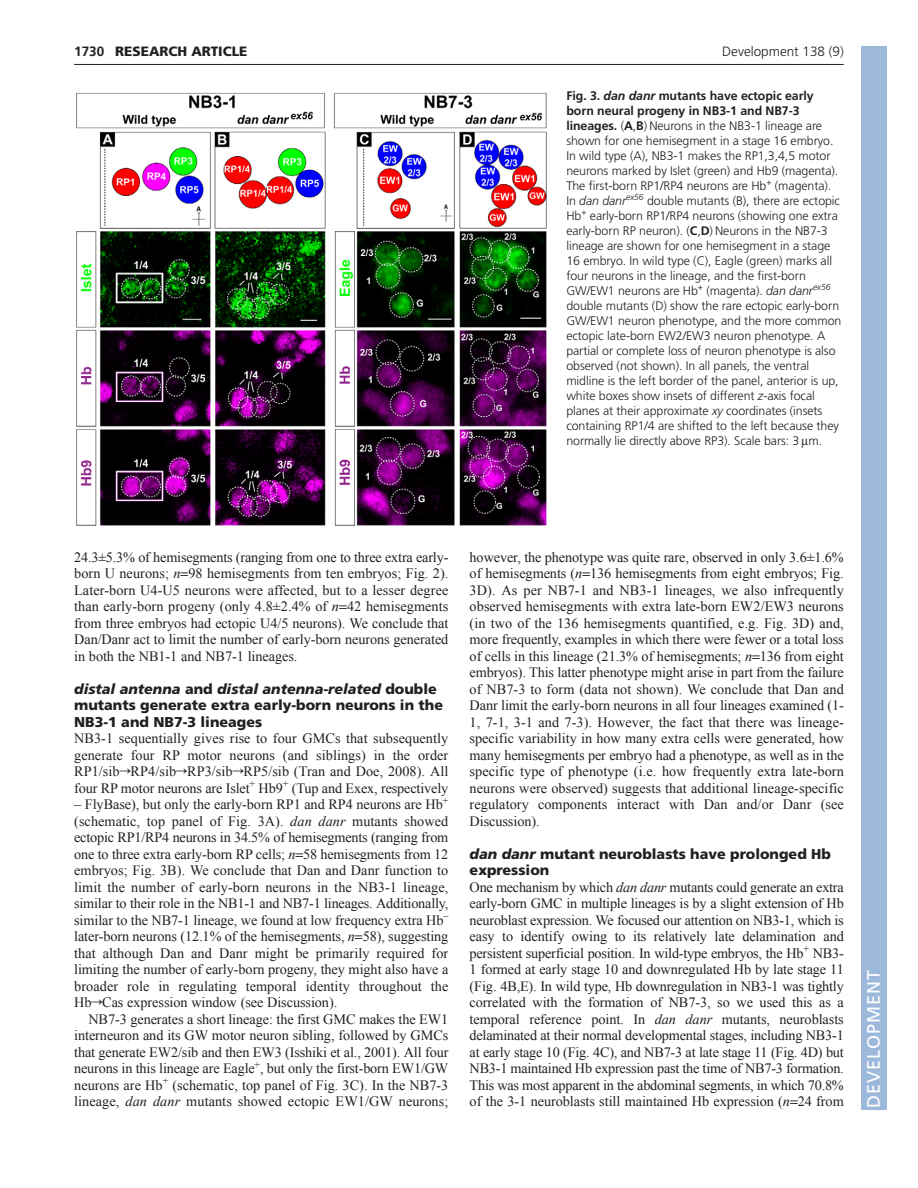
<style>
.page{position:relative;width:918px;height:1188px;background:#fff}
.page>*{position:absolute;margin:0;border:0;box-sizing:border-box;transform-origin:0 0}
.t1{font:18px "Frutiger LT Std";letter-spacing:.055em;color:#fff}
.t2{font:14.25px/16.5px "Times New Roman";letter-spacing:-.005em;color:#231f20;text-align:justify}
.t3{font:900 14.25px/16.5px "Frutiger LT Std";color:#231f20}
.t4{font:300 13.5px "Frutiger LT Std";color:#231f20}
.t5{font:900 13.5px "Frutiger LT Std";color:#231f20}
.t6{font:700 13.5px "Frutiger LT Std";color:#231f20}
.t7{font:300 12.3px/15px "Frutiger LT Std";letter-spacing:-.005em;color:#231f20}
.s1{font-weight:700}
.s2{font-weight:700;font-style:italic}
.s3{font-style:italic}
.s4{font-family:"Math Technical P02"}
</style>
<div class="page">
<hr style="left:74px;top:64px;width:770px;height:1px;background:#231f20">
<img style="left:76px;top:92px;width:471px;height:434px">
<div style="left:861px;top:46px;width:25px;height:1064px;background:#9cb9db"></div>
<p class="t6" style="left:74px;top:46px;width:32px">1730</p>
<p class="t5" style="left:115px;top:46px;width:134px">RESEARCH ARTICLE</p>
<p class="t4" style="left:722px;top:46px;width:123px">Development 138 (9)</p>
<p class="t7" style="left:566px;top:89px;width:277px"><span class="s1">Fig. 3.</span> <span class="s2">dan danr</span> <span class="s1">mutants have ectopic early born neural progeny in NB3-1 and NB7-3 lineages.</span> (<span class="s1">A</span>,<span class="s1">B</span>) Neurons in the NB3-1 lineage are shown for one hemisegment in a stage 16 embryo.<br>In wild type (A), NB3-1 makes the RP1,3,4,5 motor neurons marked by Islet (green) and Hb9 (magenta).<br>The first-born RP1/RP4 neurons are Hb<sup>+</sup> (magenta).<br>In <span class="s3">dan danr</span><sup>ex56</sup> double mutants (B), there are ectopic Hb<sup>+</sup> early-born RP1/RP4 neurons (showing one extra early-born RP neuron). (<span class="s1">C</span>,<span class="s1">D</span>) Neurons in the NB7-3 lineage are shown for one hemisegment in a stage 16 embryo. In wild type (C), Eagle (green) marks all four neurons in the lineage, and the first-born GW/EW1 neurons are Hb<sup>+</sup> (magenta). <span class="s3">dan danr</span><sup>ex56 </sup>double mutants (D) show the rare ectopic early-born GW/EW1 neuron phenotype, and the more common ectopic late-born EW2/EW3 neuron phenotype. A partial or complete loss of neuron phenotype is also observed (not shown). In all panels, the ventral midline is the left border of the panel, anterior is up, white boxes show insets of different <span class="s3">z</span>-axis focal planes at their approximate <span class="s3">xy</span> coordinates (insets containing RP1/4 are shifted to the left because they normally lie directly above RP3). Scale bars: 3 m.</p>
<p class="t2" style="left:74px;top:549px;width:376px">24.3±5.3% of hemisegments (ranging from one to three extra early&shy;born U neurons; <span class="s3">n</span> 98 hemisegments from ten embryos; Fig. 2).<br>Later-born U4-U5 neurons were affected, but to a lesser degree than early-born progeny (only 4.8±2.4% of <span class="s3">n</span> 42 hemisegments from three embryos had ectopic U4/5 neurons). We conclude that Dan/Danr act to limit the number of early-born neurons generated in both the NB1-1 and NB7-1 lineages.</p>
<p class="t3" style="left:74px;top:682px;width:370px"><span class="s3">distal antenna</span> and <span class="s3">distal antenna-related</span> double mutants generate extra early-born neurons in the<br>NB3-1 and NB7-3 lineages</p>
<p class="t2" style="left:74px;top:730px;width:376px">NB3-1 sequentially gives rise to four GMCs that subsequently generate four RP motor neurons (and siblings) in the order RP1/sib<span class="s4">r</span>RP4/sib<span class="s4">r</span>RP3/sib<span class="s4">r</span>RP5/sib (Tran and Doe, 2008). All four RP motor neurons are Islet<sup>+</sup> Hb9<sup>+</sup> (Tup and Exex, respectively</p>
<p class="t2" style="left:74px;top:796px;width:376px">– FlyBase), but only the early-born RP1 and RP4 neurons are Hb<sup>+ </sup>(schematic, top panel of Fig. 3A). <span class="s3">dan danr</span> mutants showed ectopic RP1/RP4 neurons in 34.5% of hemisegments (ranging from one to three extra early-born RP cells; <span class="s3">n</span> 58 hemisegments from 12 embryos; Fig. 3B). We conclude that Dan and Danr function to limit the number of early-born neurons in the NB3-1 lineage, similar to their role in the NB1-1 and NB7-1 lineages. Additionally, similar to the NB7-1 lineage, we found at low frequency extra Hb<sup>– </sup>later-born neurons (12.1% of the hemisegments, <span class="s3">n</span> 58), suggesting that although Dan and Danr might be primarily required for limiting the number of early-born progeny, they might also have a broader role in regulating temporal identity throughout the Hb<span class="s4">r</span>Cas expression window (see Discussion).</p>
<p class="t2" style="left:74px;top:1011px;width:376px;text-indent:14px">NB7-3 generates a short lineage: the first GMC makes the EW1 interneuron and its GW motor neuron sibling, followed by GMCs that generate EW2/sib and then EW3 (Isshiki et al., 2001). All four neurons in this lineage are Eagle<sup>+</sup>, but only the first-born EW1/GW neurons are Hb<sup>+</sup> (schematic, top panel of Fig. 3C). In the NB7-3 lineage, <span class="s3">dan danr</span> mutants showed ectopic EW1/GW neurons;</p>
<p class="t2" style="left:470px;top:549px;width:376px">however, the phenotype was quite rare, observed in only 3.6±1.6% of hemisegments (<span class="s3">n</span> 136 hemisegments from eight embryos; Fig.<br>3D). As per NB7-1 and NB3-1 lineages, we also infrequently observed hemisegments with extra late-born EW2/EW3 neurons (in two of the 136 hemisegments quantified, e.g. Fig. 3D) and, more frequently, examples in which there were fewer or a total loss of cells in this lineage (21.3% of hemisegments; <span class="s3">n</span> 136 from eight embryos). This latter phenotype might arise in part from the failure of NB7-3 to form (data not shown). We conclude that Dan and Danr limit the early-born neurons in all four lineages examined (1- 1, 7-1, 3-1 and 7-3). However, the fact that there was lineage&shy;specific variability in how many extra cells were generated, how many hemisegments per embryo had a phenotype, as well as in the specific type of phenotype (i.e. how frequently extra late-born neurons were observed) suggests that additional lineage-specific regulatory components interact with Dan and/or Danr (see Discussion).</p>
<p class="t3" style="left:470px;top:847px;width:363px"><span class="s3">dan danr</span> mutant neuroblasts have prolonged Hb expression</p>
<p class="t2" style="left:470px;top:879px;width:376px">One mechanism by which <span class="s3">dan danr</span> mutants could generate an extra early-born GMC in multiple lineages is by a slight extension of Hb neuroblast expression. We focused our attention on NB3-1, which is easy to identify owing to its relatively late delamination and persistent superficial position. In wild-type embryos, the Hb<sup>+</sup> NB3- 1 formed at early stage 10 and downregulated Hb by late stage 11 (Fig. 4B,E). In wild type, Hb downregulation in NB3-1 was tightly correlated with the formation of NB7-3, so we used this as a temporal reference point. In <span class="s3">dan danr</span> mutants, neuroblasts delaminated at their normal developmental stages, including NB3-1 at early stage 10 (Fig. 4C), and NB7-3 at late stage 11 (Fig. 4D) but NB3-1 maintained Hb expression past the time of NB7-3 formation.<br>This was most apparent in the abdominal segments, in which 70.8% of the 3-1 neuroblasts still maintained Hb expression (<span class="s3">n</span> 24 from</p>
<p class="t1" style="left:863px;top:1108px;width:140px;rotate:-90deg">DEVELOPMENT</p>
</div>
